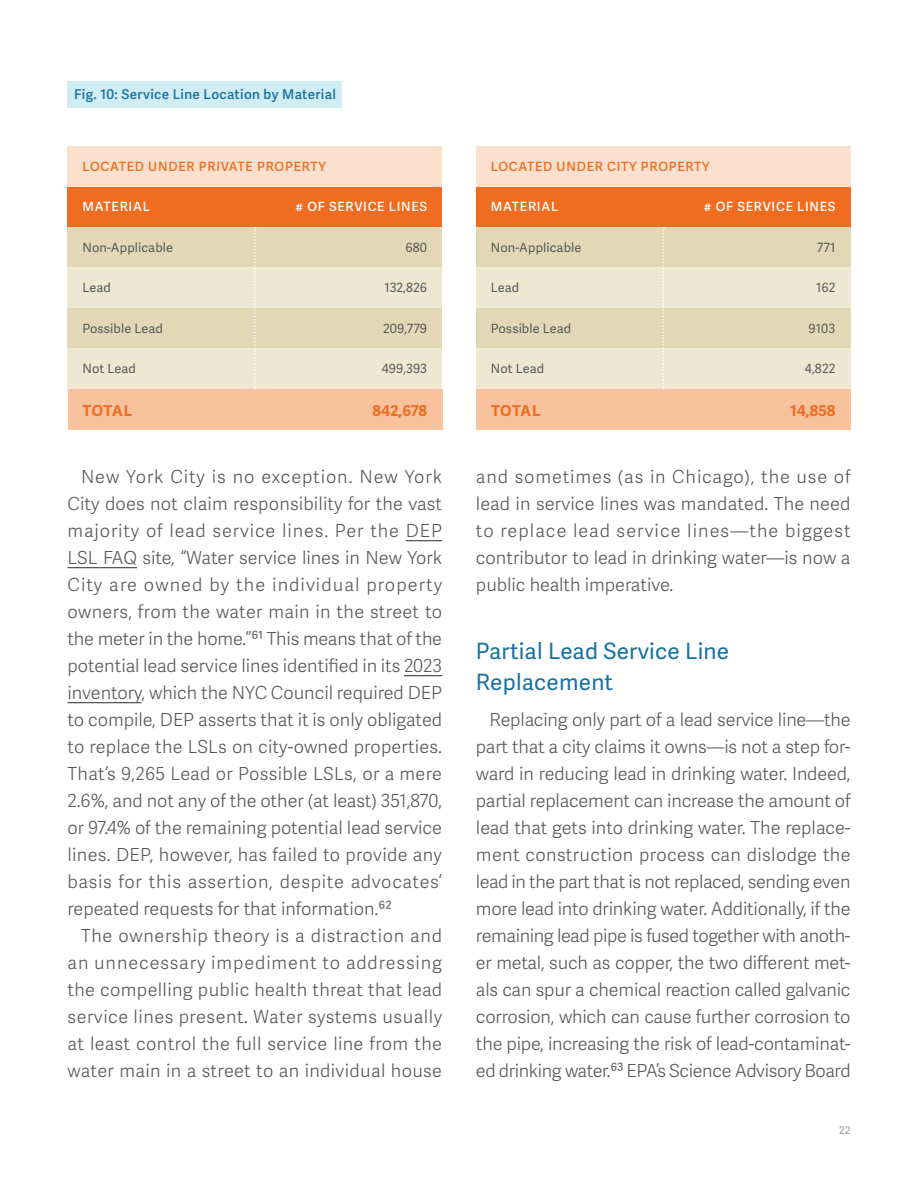
<style>
.page{position:relative;width:918px;height:1188px;background:#fff}
.page>*{position:absolute;margin:0;border:0;box-sizing:border-box;transform-origin:0 0}
.t1{font:22.5px/31.5px "Adelle Sans";letter-spacing:.01em;color:#1772a1}
.t2{font:300 18px/27px "Adelle Sans";color:#58595b;text-align:justify}
.t3{font:700 15px "Adelle Sans";letter-spacing:.01em;color:#ef6c21}
.t4{font:600 13.5px "Adelle Sans";letter-spacing:.025em;color:#1772a1}
.t5{font:12.75px "Adelle Sans";letter-spacing:.01em;color:#58595b}
.t6{font:600 12.75px "Adelle Sans";letter-spacing:.06em;color:#ef6c21}
.t7{font:600 12.75px "Adelle Sans";letter-spacing:.06em;color:#fff}
.t8{font:10.5px "Adelle Sans";color:#939598}
</style>
<div class="page">
<hr style="left:406px;top:540px;width:36px;height:1px;background:#58595b">
<hr style="left:68px;top:567px;width:69px;height:1px;background:#58595b">
<hr style="left:404px;top:675px;width:38px;height:1px;background:#58595b">
<hr style="left:68px;top:702px;width:74px;height:1px;background:#58595b">
<div style="left:68px;top:81px;width:274px;height:27px;background:#d1edf4"></div>
<div style="left:68px;top:227px;width:374px;height:40px;background:#e3d8b6"></div>
<div style="left:476px;top:227px;width:374px;height:40px;background:#e3d8b6"></div>
<div style="left:68px;top:308px;width:374px;height:40px;background:#e3d8b6"></div>
<div style="left:476px;top:308px;width:374px;height:40px;background:#e3d8b6"></div>
<div style="left:68px;top:267px;width:374px;height:41px;background:#eee8d3"></div>
<div style="left:476px;top:267px;width:374px;height:41px;background:#eee8d3"></div>
<div style="left:68px;top:348px;width:374px;height:41px;background:#eee8d3"></div>
<div style="left:476px;top:348px;width:374px;height:41px;background:#eee8d3"></div>
<svg style="left:254px;top:227px;width:2px;height:162px"></svg>
<svg style="left:662px;top:227px;width:2px;height:162px"></svg>
<div style="left:68px;top:186px;width:374px;height:41px;background:#ef6c21"></div>
<div style="left:476px;top:186px;width:374px;height:41px;background:#ef6c21"></div>
<div style="left:68px;top:146px;width:374px;height:40px;background:#fbe1cd"></div>
<div style="left:476px;top:146px;width:374px;height:40px;background:#fbe1cd"></div>
<div style="left:68px;top:389px;width:374px;height:40px;background:#f8c39c"></div>
<div style="left:476px;top:389px;width:374px;height:40px;background:#f8c39c"></div>
<p class="t4" style="left:74px;top:87px;width:263px">Fig. 10: Service Line Location by Material</p>
<p class="t6" style="left:83px;top:159px;width:245px">LOCATED UNDER PRIVATE PROPERTY</p>
<p class="t6" style="left:491px;top:159px;width:220px">LOCATED UNDER CITY PROPERTY</p>
<p class="t7" style="left:83px;top:199px;width:69px">MATERIAL</p>
<p class="t7" style="left:296px;top:199px;width:133px"># OF SERVICE LINES</p>
<p class="t7" style="left:491px;top:199px;width:69px">MATERIAL</p>
<p class="t7" style="left:704px;top:199px;width:133px"># OF SERVICE LINES</p>
<p class="t5" style="left:82px;top:240px;width:92px">Non-Applicable</p>
<p class="t5" style="left:406px;top:240px;width:23px">680</p>
<p class="t5" style="left:491px;top:240px;width:92px">Non-Applicable</p>
<p class="t5" style="left:817px;top:240px;width:20px">771</p>
<p class="t5" style="left:82px;top:280px;width:30px">Lead</p>
<p class="t5" style="left:384px;top:280px;width:44px">132,826</p>
<p class="t5" style="left:491px;top:280px;width:30px">Lead</p>
<p class="t5" style="left:816px;top:280px;width:21px">162</p>
<p class="t5" style="left:82px;top:321px;width:82px">Possible Lead</p>
<p class="t5" style="left:383px;top:321px;width:45px">209,779</p>
<p class="t5" style="left:491px;top:321px;width:82px">Possible Lead</p>
<p class="t5" style="left:809px;top:321px;width:28px">9103</p>
<p class="t5" style="left:82px;top:361px;width:55px">Not Lead</p>
<p class="t5" style="left:382px;top:361px;width:47px">499,393</p>
<p class="t5" style="left:491px;top:361px;width:55px">Not Lead</p>
<p class="t5" style="left:805px;top:361px;width:32px">4,822</p>
<p class="t3" style="left:83px;top:402px;width:51px">TOTAL</p>
<p class="t3" style="left:373px;top:402px;width:56px">842,678</p>
<p class="t3" style="left:491px;top:402px;width:51px">TOTAL</p>
<p class="t3" style="left:790px;top:402px;width:47px">14,858</p>
<p class="t2" style="left:68px;top:464px;width:376px;text-indent:14px">New York City is no exception. New York City does not claim responsibility for the vast majority of lead service lines. Per the DEP LSL FAQ site, “Water service lines in New York City are owned by the individual property owners, from the water main in the street to the meter in the home.”⁶¹ This means that of the potential lead service lines identified in its 2023 inventory, which the NYC Council required DEP to compile, DEP asserts that it is only obligated to replace the LSLs on city-owned properties.<br>That’s 9,265 Lead or Possible LSLs, or a mere 2.6%, and not any of the other (at least) 351,870, or 97.4% of the remaining potential lead service lines. DEP, however, has failed to provide any basis for this assertion, despite advocates’ repeated requests for that information.⁶²</p>
<p class="t2" style="left:68px;top:923px;width:376px;text-indent:14px">The ownership theory is a distraction and an unnecessary impediment to addressing the compelling public health threat that lead service lines present. Water systems usually at least control the full service line from the water main in a street to an individual house</p>
<p class="t2" style="left:476px;top:464px;width:376px">and sometimes (as in Chicago), the use of lead in service lines was mandated. The need to replace lead service lines—the biggest contributor to lead in drinking water—is now a public health imperative.</p>
<p class="t1" style="left:476px;top:636px;width:255px">Partial Lead Service Line<br>Replacement</p>
<p class="t2" style="left:476px;top:707px;width:376px;text-indent:14px">Replacing only part of a lead service line—the part that a city claims it owns—is not a step for&shy;ward in reducing lead in drinking water. Indeed, partial replacement can increase the amount of lead that gets into drinking water. The replace&shy;ment construction process can dislodge the lead in the part that is not replaced, sending even more lead into drinking water. Additionally, if the remaining lead pipe is fused together with anoth&shy;er metal, such as copper, the two different met&shy;als can spur a chemical reaction called galvanic corrosion, which can cause further corrosion to the pipe, increasing the risk of lead-contaminat&shy;ed drinking water.⁶³ EPA’s Science Advisory Board</p>
<p class="t8" style="left:839px;top:1124px;width:13px">22</p>
</div>
